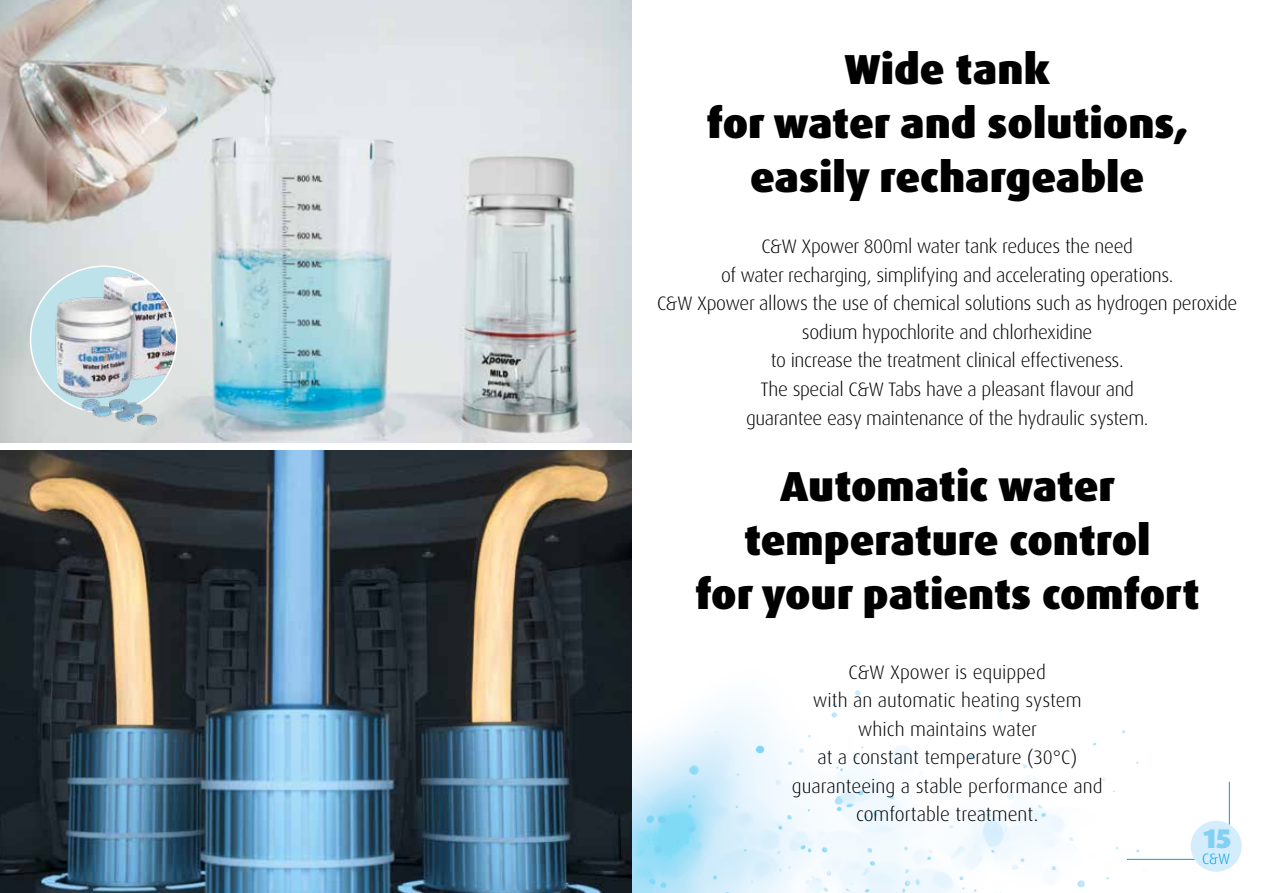
<style>
.page{position:relative;width:1263px;height:893px;background:#fff}
.page>*{position:absolute;margin:0;border:0;box-sizing:border-box;transform-origin:0 0}
.t1{font:900 42px/54px "Dax Pro";color:#000;text-align:center}
.t2{font:900 27px "Dax Pro";color:#83d0f5}
.t3{font:300 19.5px/28.5px "Dax Pro";letter-spacing:-.02em;color:#000;text-align:center}
.t4{font:300 19.5px/28.5px "Dax Pro";color:#000;text-align:center}
.t5{font:300 15px "Dax Pro";color:#009fe3}
</style>
<div class="page">
<img style="left:631px;top:629px;width:516px;height:264px">
<img style="left:0;top:0;width:631px;height:442px">
<img style="left:0;top:451px;width:631px;height:442px">
<img style="left:31px;top:266px;width:146px;height:146px">
<img style="left:31px;top:314px;width:127px;height:128px">
<hr style="left:1127px;top:859px;width:102px;height:1px;background:#009fe3">
<hr style="left:1229px;top:782px;width:1px;height:52px;background:#009fe3">
<div style="left:1191px;top:821px;width:51px;height:51px;background:#d4edfc;border-radius:50%"></div>
<h1 class="t1" style="left:706px;top:43px;width:483px">Wide tank<br>for water and solutions, easily rechargeable</h1>
<p class="t3" style="left:657px;top:232px;width:582px">C&amp;W Xpower 800ml water tank reduces the need<br>of water recharging, simplifying and accelerating operations.<br>C&amp;W Xpower allows the use of chemical solutions such as hydrogen peroxide sodium hypochlorite and chlorhexidine<br>to increase the treatment clinical effectiveness.<br>The special C&amp;W Tabs have a pleasant flavour and<br>guarantee easy maintenance of the hydraulic system.</p>
<h1 class="t1" style="left:695px;top:459px;width:506px">Automatic water temperature control<br>for your patients comfort</h1>
<p class="t4" style="left:792px;top:658px;width:312px">C&amp;W Xpower is equipped<br>with an automatic heating system which maintains water<br>at a constant temperature (30°C) guaranteeing a stable performance and comfortable treatment.</p>
<h2 class="t2" style="left:1203px;top:821px;width:29px">15</h2>
<p class="t5" style="left:1202px;top:849px;width:30px">C&amp;W</p>
</div>
